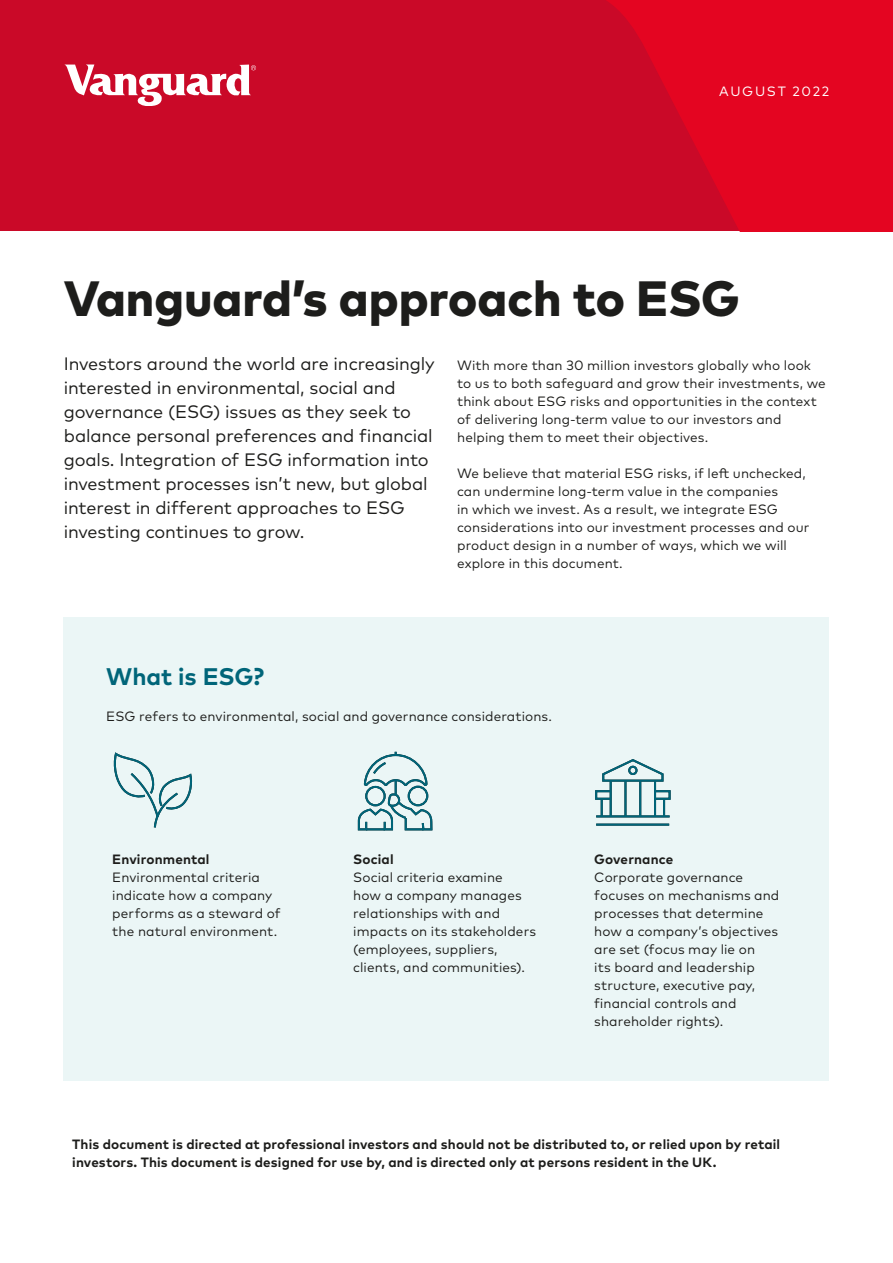
<style>
.page{position:relative;width:893px;height:1263px;background:#fff}
.page>*{position:absolute;margin:0;border:0;box-sizing:border-box;transform-origin:0 0}
.t1{font:800 49.5px "Mark Pro";color:#1d1d1b}
.t2{font:700 24px "Mark Pro";letter-spacing:-.005em;color:#006579}
.t3{font:18px/24px "Mark Pro";letter-spacing:-.005em;color:#1d1d1b}
.t4{font:13.5px/18px "Mark Pro";letter-spacing:.01em;color:#1d1d1b}
.t5{font:700 13.5px/18px "Mark Pro";letter-spacing:.01em;color:#1d1d1b}
.t6{font:13.5px "Mark Pro";letter-spacing:.125em;color:#fff}
</style>
<div class="page">
<div style="left:0;top:0;width:893px;height:231px;background:#ca0928"></div>
<svg style="left:606px;top:0;width:287px;height:231px;fill:#e40521"></svg>
<svg style="left:65px;top:65px;width:191px;height:41px"></svg>
<div style="left:64px;top:618px;width:765px;height:463px;background:#ebf6f6"></div>
<svg style="left:113px;top:752px;width:79px;height:76px"></svg>
<svg style="left:357px;top:752px;width:76px;height:79px"></svg>
<hr style="left:610px;top:781px;width:2px;height:36px;background:#006579">
<hr style="left:624px;top:781px;width:2px;height:36px;background:#006579">
<hr style="left:639px;top:781px;width:2px;height:36px;background:#006579">
<hr style="left:654px;top:781px;width:2px;height:36px;background:#006579">
<hr style="left:596px;top:824px;width:73px;height:2px;background:#006579">
<svg style="left:602px;top:759px;width:62px;height:24px"></svg>
<hr style="left:596px;top:815px;width:74px;height:2px;background:#006579">
<svg style="left:601px;top:800px;width:2px;height:15px"></svg>
<div style="left:595px;top:790px;width:16px;height:10px;border:2px solid #006579"></div>
<svg style="left:663px;top:800px;width:2px;height:15px"></svg>
<div style="left:654px;top:790px;width:17px;height:10px;border:2px solid #006579"></div>
<div style="left:628px;top:766px;width:9px;height:9px;border:2px solid #006579;border-radius:50%"></div>
<p class="t6" style="left:719px;top:81px;width:111px">AUGUST 2022</p>
<h1 class="t1" style="left:64px;top:260px;width:678px">Vanguard’s approach to ESG</h1>
<p class="t3" style="left:64px;top:350px;width:372px">Investors around the world are increasingly interested in environmental, social and governance (ESG) issues as they seek to balance personal preferences and financial goals. Integration of ESG information into investment processes isn’t new, but global interest in different approaches to ESG investing continues to grow.</p>
<p class="t4" style="left:457px;top:355px;width:370px">With more than 30 million investors globally who look to us to both safeguard and grow their investments, we think about ESG risks and opportunities in the context of delivering long-term value to our investors and helping them to meet their objectives.</p>
<p class="t4" style="left:457px;top:463px;width:354px">We believe that material ESG risks, if left unchecked, can undermine long-term value in the companies<br>in which we invest. As a result, we integrate ESG considerations into our investment processes and our product design in a number of ways, which we will explore in this document.</p>
<h2 class="t2" style="left:106px;top:658px;width:159px">What is ESG?</h2>
<p class="t4" style="left:106px;top:706px;width:447px">ESG refers to environmental, social and governance considerations.</p>
<p class="t5" style="left:112px;top:849px;width:99px">Environmental</p>
<p class="t4" style="left:112px;top:867px;width:170px">Environmental criteria indicate how a company performs as a steward of the natural environment.</p>
<p class="t5" style="left:353px;top:849px;width:42px">Social</p>
<p class="t4" style="left:353px;top:867px;width:184px">Social criteria examine<br>how a company manages relationships with and impacts on its stakeholders (employees, suppliers, clients, and communities).</p>
<p class="t5" style="left:594px;top:849px;width:81px">Governance</p>
<p class="t4" style="left:594px;top:867px;width:187px">Corporate governance focuses on mechanisms and processes that determine how a company’s objectives are set (focus may lie on<br>its board and leadership structure, executive pay, financial controls and shareholder rights).</p>
<p class="t5" style="left:72px;top:1134px;width:709px">This document is directed at professional investors and should not be distributed to, or relied upon by retail investors. This document is designed for use by, and is directed only at persons resident in the UK.</p>
</div>
